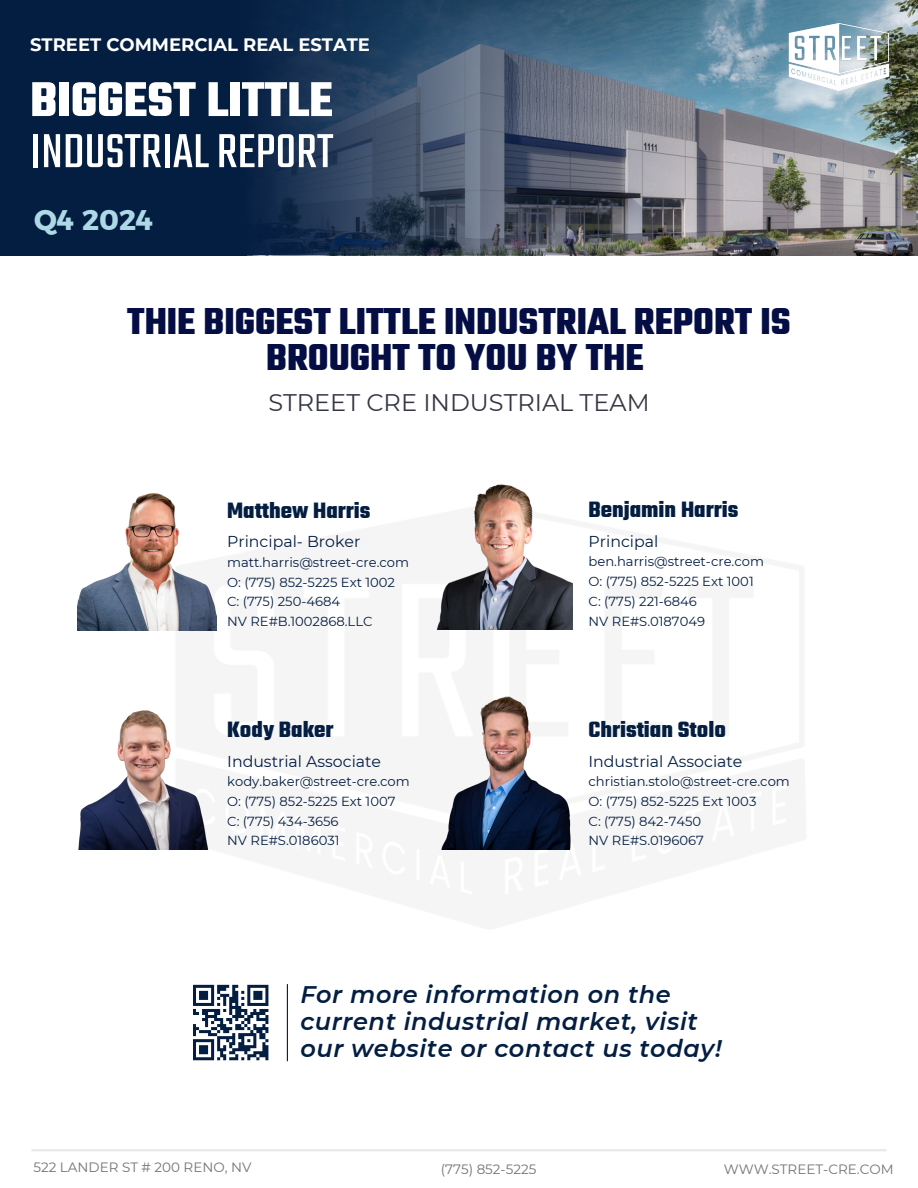
<style>
.page{position:relative;width:918px;height:1188px;background:#fff}
.page>*{position:absolute;margin:0;border:0;box-sizing:border-box;transform-origin:0 0}
.t1{font:52.8px/51.2px "Teko";color:#fff}
.t2{font:700 40.5px/36px "Teko";color:#050e44;text-align:center}
.t3{font:28.35px "Kief Montaser Bold";color:#add8e6}
.t4{font:italic 600 24px/27px "Montserrat";letter-spacing:.025em;color:#041e42}
.t5{font:700 24px "Teko";color:#041e42}
.t6{font:24px "Montserrat";color:#353743}
.t7{font:700 18px "Montserrat";color:#fff}
.t8{font:15.75px "Montserrat";color:#041e42}
.t9{font:13.5px "Montserrat";color:#737373}
.t10{font:13.2px "Montserrat";color:#041e42}
.s1{font-weight:700}
</style>
<div class="page">
<img style="left:77px;top:493px;width:140px;height:137px">
<img style="left:685px;top:0;width:233px;height:255px">
<div style="left:0;top:0;width:247px;height:255px;background:#041e42"></div>
<img style="left:784px;top:2px;width:109px;height:109px">
<svg style="left:193px;top:985px;width:75px;height:75px"></svg>
<svg style="left:247px;top:0;width:438px;height:255px;background:#41546a"></svg>
<hr style="left:287px;top:984px;width:1px;height:77px;background:#041e42">
<img style="left:436px;top:484px;width:136px;height:146px">
<img style="left:78px;top:710px;width:131px;height:139px">
<img style="left:441px;top:696px;width:130px;height:154px">
<hr style="left:31px;top:1149px;width:856px;height:2px;background:#e7e9ec">
<p class="t7" style="left:30px;top:33px;width:341px">STREET COMMERCIAL REAL ESTATE</p>
<p class="t1" style="left:30px;top:78px;width:305px"><span class="s1">BIGGEST LITTLE<br></span>INDUSTRIALREPORT</p>
<p class="t3" style="left:34px;top:202px;width:121px">Q4 2024</p>
<p class="t2" style="left:127px;top:306px;width:665px">THIE BIGGEST LITTLE INDUSTRIAL REPORT IS<br>BROUGHT TO YOU BY THE</p>
<p class="t6" style="left:268px;top:388px;width:383px">STREET CRE INDUSTRIAL TEAM</p>
<h3 class="t5" style="left:227px;top:495px;width:145px">Matthew Harris</h3>
<p class="t8" style="left:227px;top:532px;width:135px">Principal- Broker</p>
<p class="t10" style="left:227px;top:554px;width:183px">matt.harris@street-cre.com</p>
<p class="t10" style="left:227px;top:574px;width:169px">O: (775) 852-5225 Ext 1002</p>
<h6 class="t10" style="left:227px;top:593px;width:114px">C: (775) 250-4684</h6>
<h1 class="t10" style="left:227px;top:613px;width:147px">NV RE#B.1002868.LLC</h1>
<p class="t5" style="left:227px;top:714px;width:108px">Kody Baker</p>
<p class="t8" style="left:227px;top:751px;width:155px">Industrial Associate</p>
<p class="t10" style="left:227px;top:773px;width:184px">kody.baker@street-cre.com</p>
<p class="t10" style="left:227px;top:793px;width:170px">O: (775) 852-5225 Ext 1007</p>
<p class="t10" style="left:227px;top:813px;width:113px">C: (775) 434-3656</p>
<p class="t10" style="left:227px;top:833px;width:114px">NV RE#S.0186031</p>
<h2 class="t5" style="left:589px;top:494px;width:151px">Benjamin Harris</h2>
<h4 class="t8" style="left:589px;top:531px;width:71px">Principal</h4>
<p class="t10" style="left:589px;top:554px;width:177px">ben.harris@street-cre.com</p>
<p class="t10" style="left:589px;top:573px;width:167px">O: (775) 852-5225 Ext 1001</p>
<p class="t10" style="left:589px;top:593px;width:110px">C: (775) 221-6846</p>
<p class="t10" style="left:589px;top:613px;width:118px">NV RE#S.0187049</p>
<p class="t5" style="left:589px;top:714px;width:139px">Christian Stolo</p>
<p class="t8" style="left:589px;top:751px;width:155px">Industrial Associate</p>
<p class="t10" style="left:589px;top:773px;width:203px">christian.stolo@street-cre.com</p>
<p class="t10" style="left:589px;top:793px;width:169px">O: (775) 852-5225 Ext 1003</p>
<p class="t10" style="left:589px;top:813px;width:114px">C: (775) 842-7450</p>
<p class="t10" style="left:589px;top:833px;width:117px">NV RE#S.0196067</p>
<p class="t4" style="left:300px;top:981px;width:423px">For more information on the current industrial market, visit our website or contact us today!</p>
<p class="t9" style="left:33px;top:1159px;width:220px">522 LANDER ST # 200 RENO, NV</p>
<p class="t9" style="left:441px;top:1161px;width:97px">(775) 852-5225</p>
<p class="t9" style="left:724px;top:1161px;width:171px">WWW.STREET-CRE.COM</p>
</div>
